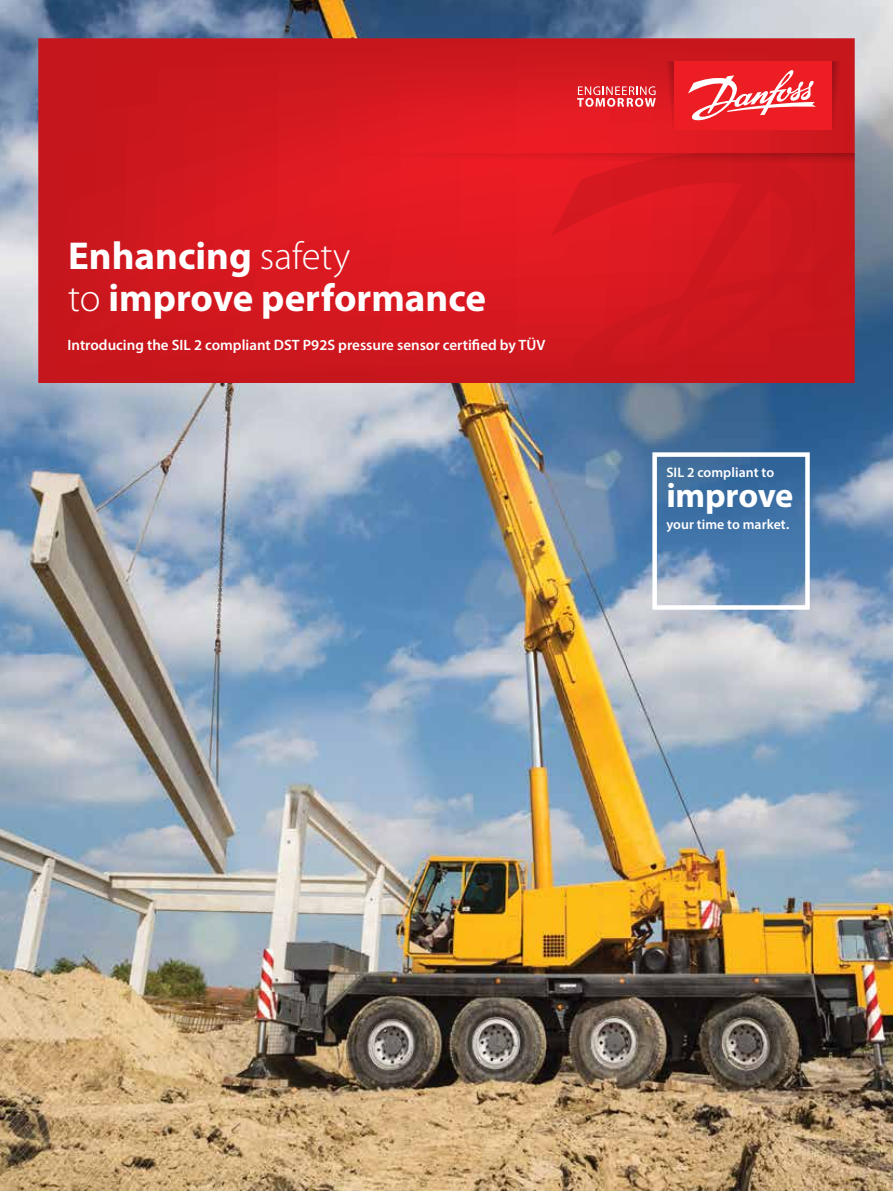
<style>
.page{position:relative;width:893px;height:1191px;background:#fff}
.page>*{position:absolute;margin:0;border:0;box-sizing:border-box;transform-origin:0 0}
.t1{font:700 39px/42px "Myriad Pro";color:#fff}
.t2{font:700 34.5px "Myriad Pro";letter-spacing:-.005em;color:#fff}
.t3{font:600 15px "Myriad Pro";color:#fff}
.t4{font:600 13.8px "Myriad Pro";letter-spacing:.005em;color:#fff}
.s1{font-weight:300}
</style>
<div class="page">
<img style="left:0;top:0;width:893px;height:1191px">
<svg style="left:38px;top:38px;width:817px;height:345px;background:#d2181f"></svg>
<svg style="left:550px;top:166px;width:305px;height:217px;background:#d0171e"></svg>
<svg style="left:832px;top:61px;width:12px;height:69px"></svg>
<svg style="left:358px;top:153px;width:497px;height:13px;background:#d41820"></svg>
<div style="left:674px;top:61px;width:158px;height:69px;background:#ed1d24"></div>
<svg style="left:577px;top:61px;width:97px;height:69px;background:#dd2d34"></svg>
<svg style="left:688px;top:70px;width:128px;height:51px"></svg>
<div style="left:652px;top:452px;width:158px;height:157px;border:4px solid #fff"></div>
<h1 class="t1" style="left:68px;top:234px;width:420px">Enhancing <span class="s1">safety<br>to</span> improve performance</h1>
<p class="t3" style="left:67px;top:336px;width:479px">Introducing the SIL 2 compliant DST P92S pressure sensor certified by TÜV</p>
<p class="t4" style="left:666px;top:463px;width:109px">SIL 2 compliant to</p>
<h2 class="t2" style="left:666px;top:472px;width:129px">improve</h2>
<p class="t4" style="left:666px;top:515px;width:125px">your time to market.</p>
</div>
